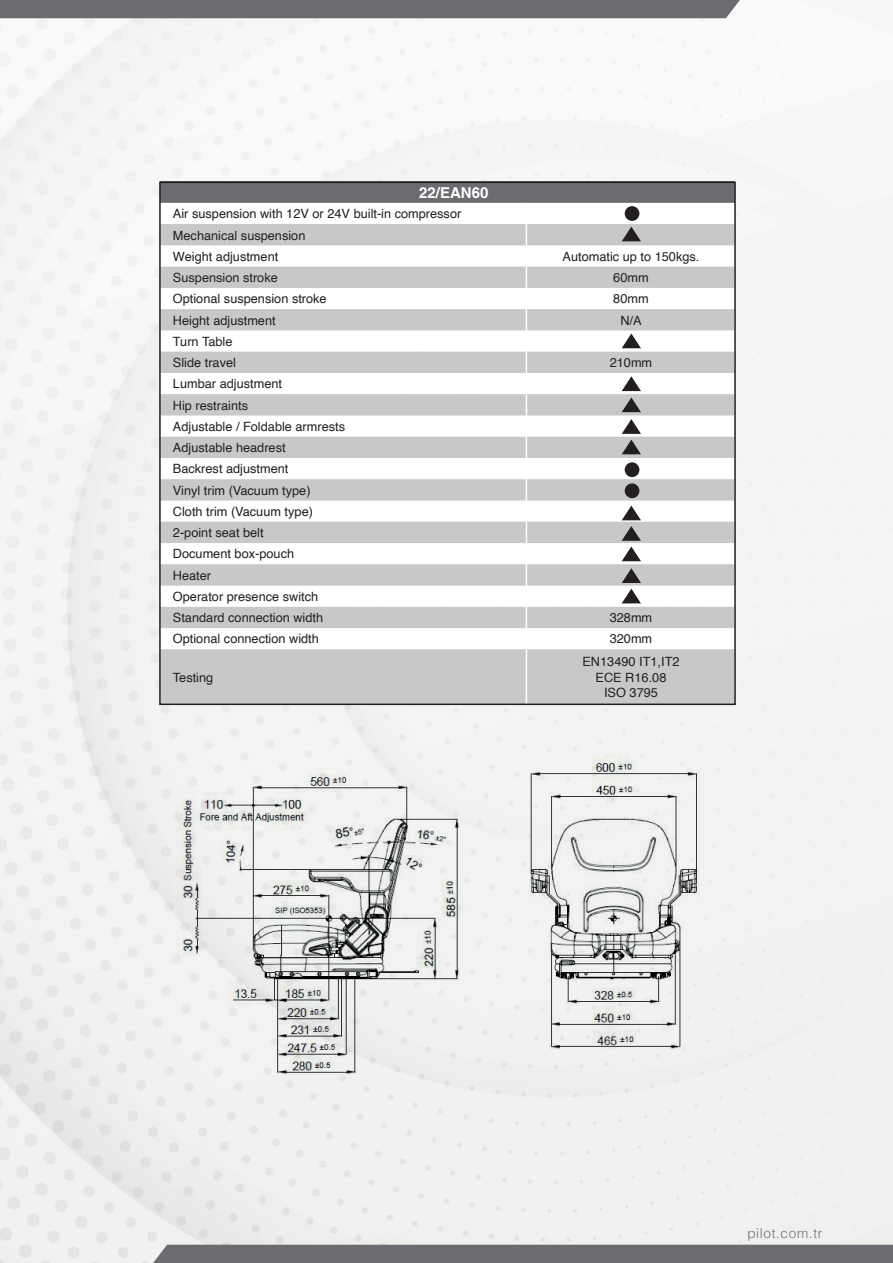
<style>
.page{position:relative;width:893px;height:1263px;background:#fff}
.page>*{position:absolute;margin:0;border:0;box-sizing:border-box;transform-origin:0 0}
.t1{font:700 15px "Helvetica";color:#fff}
.t2{font:300 13.5px "Helvetica";letter-spacing:.05em;color:#6b6c6f}
.t3{font:12.75px/21.3px "Helvetica";color:#231f20}
</style>
<div class="page">
<div style="left:0;top:2px;width:893px;height:1261px;background:#f2f3f2"></div>
<img style="left:163px;top:714px;width:560px;height:392px">
<div style="left:153px;top:1245px;width:740px;height:18px;background:#6b6c6f"></div>
<div style="left:0;top:0;width:740px;height:18px;background:#6b6c6f"></div>
<div style="left:160px;top:182px;width:575px;height:21px;background:#6b6c6f"></div>
<svg style="left:162px;top:203px;width:571px;height:21px"></svg>
<svg style="left:162px;top:224px;width:571px;height:478px;fill:#c7c8ca"></svg>
<svg style="left:526px;top:203px;width:1px;height:446px"></svg>
<hr style="left:526px;top:649px;width:1px;height:56px;background:#fff">
<div style="left:159px;top:182px;width:577px;height:523px;border:2px solid #231f20"></div>
<div style="left:625px;top:206px;width:14px;height:15px;background:#231f20;border-radius:50%"></div>
<div style="left:625px;top:462px;width:14px;height:15px;background:#231f20;border-radius:50%"></div>
<div style="left:625px;top:483px;width:14px;height:15px;background:#231f20;border-radius:50%"></div>
<svg style="left:622px;top:397px;width:19px;height:15px"></svg>
<svg style="left:622px;top:526px;width:19px;height:35px"></svg>
<svg style="left:622px;top:440px;width:19px;height:14px"></svg>
<svg style="left:622px;top:568px;width:19px;height:15px"></svg>
<svg style="left:622px;top:589px;width:19px;height:14px"></svg>
<svg style="left:622px;top:506px;width:19px;height:14px"></svg>
<svg style="left:622px;top:376px;width:19px;height:15px"></svg>
<svg style="left:622px;top:419px;width:19px;height:15px"></svg>
<svg style="left:622px;top:227px;width:19px;height:14px"></svg>
<svg style="left:622px;top:333px;width:19px;height:15px"></svg>
<p class="t1" style="left:419px;top:183px;width:71px">22/EAN60</p>
<p class="t3" style="left:173px;top:203px;width:290px">Air suspension with 12V or 24V built-in compressor<br>Mechanical suspension<br>Weight adjustment</p>
<p class="t3" style="left:563px;top:246px;width:138px">Automatic up to 150kgs.</p>
<p class="t3" style="left:173px;top:267px;width:106px">Suspension stroke</p>
<p class="t3" style="left:613px;top:267px;width:37px">60mm</p>
<p class="t3" style="left:173px;top:289px;width:155px">Optional suspension stroke</p>
<p class="t3" style="left:613px;top:289px;width:37px">80mm</p>
<p class="t3" style="left:173px;top:310px;width:104px">Height adjustment</p>
<p class="t3" style="left:620px;top:310px;width:23px">N/A</p>
<p class="t3" style="left:173px;top:331px;width:65px">Turn Table<br>Slide travel</p>
<p class="t3" style="left:610px;top:352px;width:44px">210mm</p>
<p class="t3" style="left:173px;top:374px;width:174px">Lumbar adjustment<br>Hip restraints<br>Adjustable / Foldable armrests<br>Adjustable headrest<br>Backrest adjustment<br>Vinyl trim (Vacuum type)<br>Cloth trim (Vacuum type)<br>2-point seat belt<br>Document box-pouch<br>Heater<br>Operator presence switch<br>Standard connection width</p>
<p class="t3" style="left:610px;top:607px;width:44px">328mm</p>
<p class="t3" style="left:173px;top:629px;width:147px">Optional connection width</p>
<p class="t3" style="left:610px;top:629px;width:44px">320mm</p>
<p class="t3" style="left:173px;top:667px;width:42px">Testing</p>
<p class="t3" style="left:582px;top:655px;width:99px;line-height:15.3px;text-align:center">EN13490 IT1,IT2<br>ECE R16.08<br>ISO 3795</p>
<p class="t2" style="left:747px;top:1222px;width:76px">pilot.com.tr</p>
</div>
